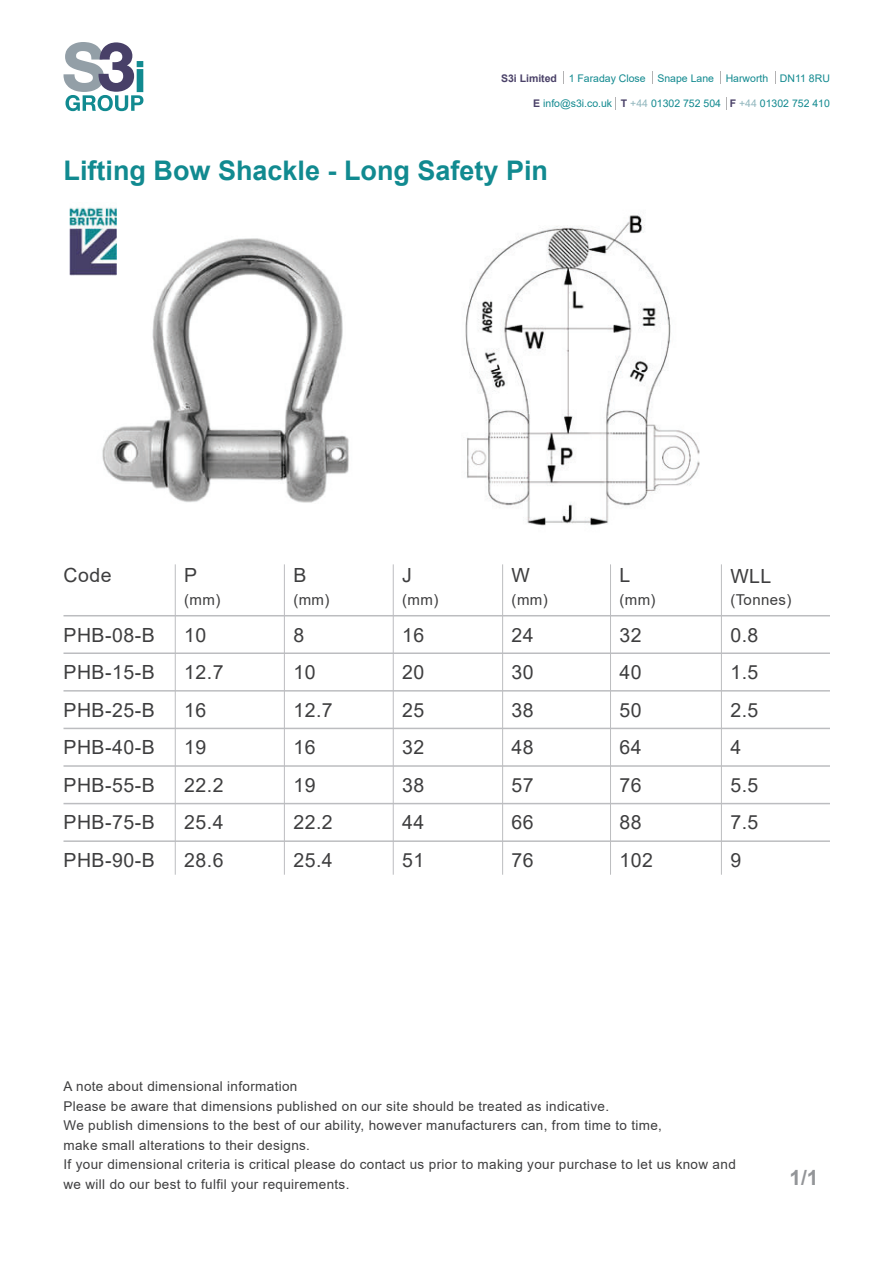
<style>
.page{position:relative;width:893px;height:1263px;background:#fff}
.page>*{position:absolute;margin:0;border:0;box-sizing:border-box;transform-origin:0 0}
.t1{font:700 27px "Arial";color:#118a90}
.t2{font:700 21px "Arial";color:#939598}
.t3{font:19.5px/37.5px "Arial";letter-spacing:.025em;color:#3e3e3f}
.t4{font:15px "Arial";letter-spacing:.025em;color:#3e3e3f}
.t5{font:13.5px/19.5px "Arial";letter-spacing:.025em;color:#3e3e3f}
.t6{font:10.5px "Arial";color:#11898f}
.s1{font-weight:700;color:#4a4168}
.s2{color:#92b7be}
</style>
<div class="page">
<svg style="left:775px;top:71px;width:1px;height:13px"></svg>
<svg style="left:652px;top:71px;width:1px;height:13px"></svg>
<svg style="left:720px;top:71px;width:1px;height:13px"></svg>
<svg style="left:563px;top:71px;width:1px;height:13px"></svg>
<svg style="left:615px;top:97px;width:1px;height:13px"></svg>
<svg style="left:726px;top:97px;width:1px;height:13px"></svg>
<svg style="left:63px;top:42px;width:80px;height:69px"></svg>
<hr style="left:175px;top:564px;width:1px;height:311px;background:#bcbdc0">
<hr style="left:284px;top:564px;width:1px;height:311px;background:#bcbdc0">
<hr style="left:393px;top:564px;width:1px;height:311px;background:#bcbdc0">
<hr style="left:610px;top:564px;width:1px;height:311px;background:#bcbdc0">
<hr style="left:502px;top:564px;width:1px;height:311px;background:#bcbdc0">
<hr style="left:721px;top:564px;width:1px;height:311px;background:#bcbdc0">
<hr style="left:64px;top:615px;width:766px;height:1px;background:#bcbdc0">
<hr style="left:64px;top:652px;width:766px;height:2px;background:#bcbdc0">
<hr style="left:64px;top:840px;width:766px;height:2px;background:#bcbdc0">
<hr style="left:64px;top:803px;width:766px;height:1px;background:#bcbdc0">
<hr style="left:64px;top:765px;width:766px;height:2px;background:#bcbdc0">
<hr style="left:64px;top:728px;width:766px;height:1px;background:#bcbdc0">
<hr style="left:64px;top:690px;width:766px;height:1px;background:#bcbdc0">
<img style="left:69px;top:207px;width:280px;height:296px">
<img style="left:465px;top:215px;width:235px;height:311px">
<p class="t6" style="left:501px;top:71px;width:330px"><span class="s1">S3i Limited</span> 1 Faraday Close Snape Lane Harworth DN11 8RU</p>
<p class="t6" style="left:533px;top:96px;width:298px"><span class="s1">E</span> info@s3i.co.uk <span class="s1">T</span> <span class="s2">+44</span> 01302 752 504 <span class="s1">F</span> <span class="s2">+44</span> 01302 752 410</p>
<h1 class="t1" style="left:64px;top:152px;width:486px">Lifting Bow Shackle - Long Safety Pin</h1>
<h3 class="t3" style="left:64px;top:557px;width:50px">Code</h3>
<h3 class="t3" style="left:184px;top:557px;width:15px">P</h3>
<p class="t4" style="left:184px;top:589px;width:38px">(mm)</p>
<h3 class="t3" style="left:64px;top:616px;width:93px;text-align:justify">PHB-08-B PHB-15-B PHB-25-B PHB-40-B PHB-55-B PHB-75-B PHB-90-B</h3>
<h3 class="t3" style="left:184px;top:616px;width:41px">10<br>12.7<br>16<br>19<br>22.2<br>25.4<br>28.6</h3>
<h3 class="t3" style="left:293px;top:557px;width:15px">B</h3>
<p class="t4" style="left:293px;top:589px;width:38px">(mm)</p>
<h3 class="t3" style="left:293px;top:616px;width:41px">8<br>10<br>12.7<br>16<br>19<br>22.2<br>25.4</h3>
<h3 class="t3" style="left:402px;top:557px;width:11px">J</h3>
<p class="t4" style="left:402px;top:589px;width:38px">(mm)</p>
<h3 class="t3" style="left:402px;top:616px;width:24px;text-align:justify">16<br>20<br>25<br>32<br>38<br>44<br>51</h3>
<h3 class="t3" style="left:512px;top:557px;width:20px">W</h3>
<p class="t4" style="left:512px;top:589px;width:38px">(mm)</p>
<h3 class="t3" style="left:512px;top:616px;width:24px;text-align:justify">24<br>30<br>38<br>48<br>57<br>66<br>76</h3>
<h3 class="t3" style="left:619px;top:557px;width:12px">L</h3>
<p class="t4" style="left:619px;top:589px;width:38px">(mm)</p>
<h3 class="t3" style="left:619px;top:616px;width:35px">32<br>40<br>50<br>64<br>76<br>88<br>102</h3>
<h3 class="t3" style="left:730px;top:557px;width:43px">WLL</h3>
<p class="t4" style="left:730px;top:589px;width:62px">(Tonnes)</p>
<h3 class="t3" style="left:730px;top:616px;width:30px">0.8<br>1.5<br>2.5<br>4<br>5.5<br>7.5<br>9</h3>
<p class="t5" style="left:64px;top:1076px;width:674px">A note about dimensional information<br>Please be aware that dimensions published on our site should be treated as indicative.<br>We publish dimensions to the best of our ability, however manufacturers can, from time to time,<br>make small alterations to their designs.<br>If your dimensional criteria is critical please do contact us prior to making your purchase to let us know and we will do our best to fulfil your requirements.</p>
<h2 class="t2" style="left:789px;top:1163px;width:31px">1/1</h2>
</div>
